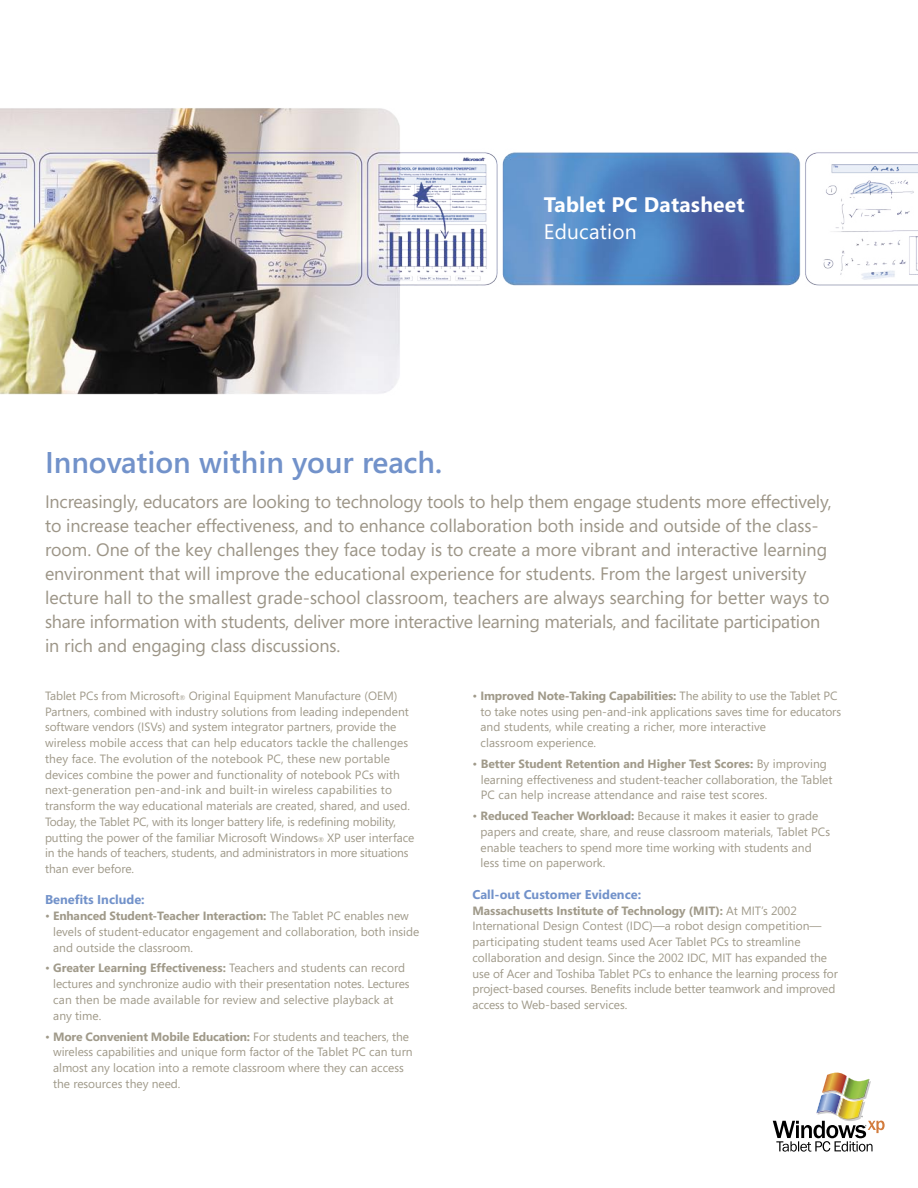
<style>
.page{position:relative;width:918px;height:1188px;background:#fff}
.page>*{position:absolute;margin:0;border:0;box-sizing:border-box;transform-origin:0 0}
.Heading{font:600 30px "Segoe";color:#7292ca}
.t1{font:700 21px/27px "Segoe";letter-spacing:.01em;color:#fff}
.intro{font:18px/24px "Segoe";letter-spacing:-.005em;color:#9c9587}
.sub{font:700 12.75px "Segoe";color:#7292ca}
.top_10_copy{font:12px/15.8px "Segoe";color:#a09a8a}
.s1{font-weight:400}
.s2{font-weight:700}
.s3{font-size:6.75px}
</style>
<div class="page">
<img style="left:0;top:108px;width:918px;height:287px">
<svg style="left:773px;top:1072px;width:112px;height:80px"></svg>
<p class="t1" style="left:544px;top:191px;width:202px">Tablet PC Datasheet<br><span class="s1">Education</span></p>
<p class="Heading" style="left:45px;top:442px;width:399px">Innovation within your reach.</p>
<p class="intro" style="left:45px;top:489px;width:788px">Increasingly, educators are looking to technology tools to help them engage students more effectively, to increase teacher effectiveness, and to enhance collaboration both inside and outside of the class&shy;room. One of the key challenges they face today is to create a more vibrant and interactive learning environment that will improve the educational experience for students. From the largest university lecture hall to the smallest grade-school classroom, teachers are always searching for better ways to share information with students, deliver more interactive learning materials, and facilitate participation in rich and engaging class discussions.</p>
<p class="top_10_copy" style="left:480px;top:687px;width:362px;text-indent:-8px">• <span class="s2">Improved Note-Taking Capabilities:</span> The ability to use the Tablet PC to take notes using pen-and-ink applications saves time for educators and students, while creating a richer, more interactive<br>classroom experience.</p>
<p class="top_10_copy" style="left:481px;top:755px;width:353px;text-indent:-8px">• <span class="s2">Better Student Retention and Higher Test Scores:</span> By improving learning effectiveness and student-teacher collaboration, the Tablet<br>PC can help increase attendance and raise test scores.</p>
<p class="top_10_copy" style="left:481px;top:808px;width:351px;text-indent:-8px">• <span class="s2">Reduced Teacher Workload:</span> Because it makes it easier to grade papers and create, share, and reuse classroom materials, Tablet PCs enable teachers to spend more time working with students and less time on paperwork.</p>
<p class="sub" style="left:472px;top:885px;width:170px">Call-out Customer Evidence:</p>
<p class="top_10_copy" style="left:472px;top:902px;width:367px"><span class="s2">Massachusetts Institute of Technology (MIT):</span> At MIT’s 2002<br>International Design Contest (IDC)—a robot design competition— participating student teams used Acer Tablet PCs to streamline collaboration and design. Since the 2002 IDC, MIT has expanded the use of Acer and Toshiba Tablet PCs to enhance the learning process for project-based courses. Benefits include better teamwork and improved access to Web-based services.</p>
<p class="top_10_copy" style="left:45px;top:687px;width:371px">Tablet PCs from Microsoft<span class="s3">®</span> Original Equipment Manufacture (OEM)<br>Partners, combined with industry solutions from leading independent software vendors (ISVs) and system integrator partners, provide the wireless mobile access that can help educators tackle the challenges they face. The evolution of the notebook PC, these new portable devices combine the power and functionality of notebook PCs with next-generation pen-and-ink and built-in wireless capabilities to transform the way educational materials are created, shared, and used.<br>Today, the Tablet PC, with its longer battery life, is redefining mobility, putting the power of the familiar Microsoft Windows<span class="s3">®</span> XP user interface in the hands of teachers, students, and administrators in more situations than ever before.</p>
<p class="sub" style="left:45px;top:891px;width:101px">Benefits Include:</p>
<p class="top_10_copy" style="left:53px;top:908px;width:368px;text-indent:-8px">• <span class="s2">Enhanced Student-Teacher Interaction:</span> The Tablet PC enables new levels of student-educator engagement and collaboration, both inside and outside the classroom.</p>
<p class="top_10_copy" style="left:53px;top:960px;width:358px;text-indent:-8px">• <span class="s2">Greater Learning Effectiveness:</span> Teachers and students can record lectures and synchronize audio with their presentation notes. Lectures can then be made available for review and selective playback at any time.</p>
<p class="top_10_copy" style="left:53px;top:1028px;width:361px;text-indent:-8px">• <span class="s2">More Convenient Mobile Education:</span> For students and teachers, the wireless capabilities and unique form factor of the Tablet PC can turn almost any location into a remote classroom where they can access the resources they need.</p>
</div>
